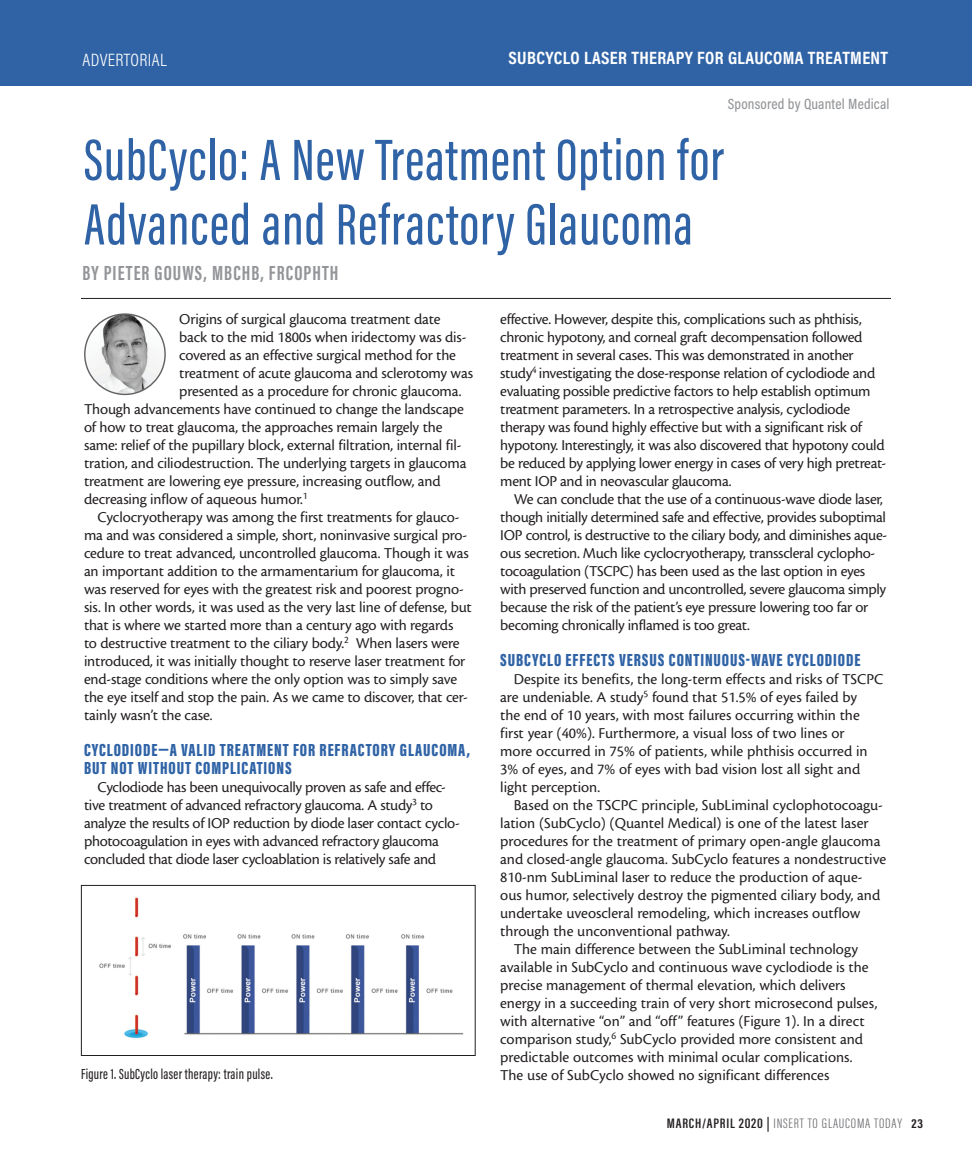
<style>
.page{position:relative;width:972px;height:1161px;background:#fff}
.page>*{position:absolute;margin:0;border:0;box-sizing:border-box;transform-origin:0 0}
.headline{font:500 60px/64.5px "Acumin Pro Extra Cond";letter-spacing:.015em;color:#2f63a6}
.author{font:700 21px "Acumin Pro Extra Cond";letter-spacing:.05em;color:#939598}
.subhead{font:900 18px/18px "Acumin Pro Extra Cond";letter-spacing:.05em;color:#2f63a6}
.Supp_Headline{font:700 18px "Acumin Pro Cond";letter-spacing:.02em;color:#fff}
.Supp_Headline-2{font:300 18px "Acumin Pro Cond";letter-spacing:.02em;color:#fff}
.body{font:15.75px/18px "Cronos MM 408 10";letter-spacing:-.01em;color:#231f20}
.t1{font:500 15px "Acumin Pro Extra Cond";letter-spacing:.02em;color:#231f20}
.Supp_Byline{font:500 15px "Acumin Pro Cond";letter-spacing:.01em;color:#939598}
.t2{font:300 14.1px "Acumin Pro Extra Cond";letter-spacing:.05em;color:#6c6d70;scale:1.11 1}
.s1{font-weight:600;color:#231f20}
.s2{font-weight:700;font-size:13.35px;color:#231f20}
</style>
<div class="page">
<img style="left:85px;top:314px;width:80px;height:80px;border-radius:40px">
<div style="left:84px;top:313px;width:82px;height:82px;border:1px solid #636366;border-radius:50%"></div>
<div style="left:0;top:0;width:972px;height:85px;background:#2f63a6"></div>
<hr style="left:81px;top:298px;width:810px;height:1px;background:#231f20">
<img style="left:99px;top:897px;width:365px;height:142px">
<div style="left:81px;top:885px;width:395px;height:171px;border:1px solid #231f20"></div>
<p class="Supp_Headline-2" style="left:82px;top:48px;width:86px">ADVERTORIAL</p>
<p class="Supp_Headline" style="left:508px;top:46px;width:381px">SUBCYCLO LASER THERAPY FOR GLAUCOMA TREATMENT</p>
<p class="Supp_Byline" style="left:728px;top:94px;width:163px">Sponsored by Quantel Medical</p>
<p class="headline" style="left:84px;top:127px;width:641px">SubCyclo: A New Treatment Option for<br>Advanced and Refractory Glaucoma</p>
<p class="author" style="left:82px;top:260px;width:257px">BY PIETER GOUWS, MBCHB, FRCOPHTH</p>
<p class="body" style="left:179px;top:310px;width:263px">Origins of surgical glaucoma treatment date</p>
<p class="body" style="left:179px;top:328px;width:289px">back to the mid 1800s when iridectomy was dis-</p>
<p class="body" style="left:179px;top:346px;width:278px">covered as an effective surgical method for the</p>
<p class="body" style="left:179px;top:364px;width:295px">treatment of acute glaucoma and sclerotomy was</p>
<p class="body" style="left:179px;top:382px;width:284px">presented as a procedure for chronic glaucoma.</p>
<p class="body" style="left:84px;top:400px;width:381px">Though advancements have continued to change the landscape</p>
<p class="body" style="left:84px;top:418px;width:360px">of how to treat glaucoma, the approaches remain largely the</p>
<p class="body" style="left:84px;top:436px;width:379px">same: relief of the pupillary block, external filtration, internal fil-</p>
<p class="body" style="left:84px;top:454px;width:384px">tration, and ciliodestruction. The underlying targets in glaucoma</p>
<p class="body" style="left:84px;top:472px;width:358px">treatment are lowering eye pressure, increasing outflow, and</p>
<p class="body" style="left:84px;top:490px;width:225px">decreasing inflow of aqueous humor.<sup>1</sup></p>
<p class="body" style="left:84px;top:508px;width:389px;text-indent:14px">Cyclocryotherapy was among the first treatments for glauco&shy;ma and was considered a simple, short, noninvasive surgical pro&shy;cedure to treat advanced, uncontrolled glaucoma. Though it was an important addition to the armamentarium for glaucoma, it was reserved for eyes with the greatest risk and poorest progno&shy;sis. In other words, it was used as the very last line of defense, but that is where we started more than a century ago with regards<br>to destructive treatment to the ciliary body.<sup>2</sup> When lasers were introduced, it was initially thought to reserve laser treatment for end-stage conditions where the only option was to simply save the eye itself and stop the pain. As we came to discover, that cer&shy;tainly wasn’t the case.</p>
<p class="subhead" style="left:84px;top:741px;width:388px">CYCLODIODE—A VALID TREATMENT FOR REFRACTORY GLAUCOMA,<br>BUT NOT WITHOUT COMPLICATIONS</p>
<p class="body" style="left:84px;top:778px;width:377px;text-indent:14px">Cyclodiode has been unequivocally proven as safe and effec&shy;tive treatment of advanced refractory glaucoma. A study<sup>3</sup> to analyze the results of IOP reduction by diode laser contact cyclo&shy;photocoagulation in eyes with advanced refractory glaucoma concluded that diode laser cycloablation is relatively safe and</p>
<p class="t1" style="left:81px;top:1065px;width:193px">Figure 1. SubCyclo laser therapy: train pulse.</p>
<p class="body" style="left:500px;top:310px;width:387px">effective. However, despite this, complications such as phthisis, chronic hypotony, and corneal graft decompensation followed treatment in several cases. This was demonstrated in another study<sup>4</sup> investigating the dose-response relation of cyclodiode and evaluating possible predictive factors to help establish optimum treatment parameters. In a retrospective analysis, cyclodiode therapy was found highly effective but with a significant risk of hypotony. Interestingly, it was also discovered that hypotony could be reduced by applying lower energy in cases of very high pretreat&shy;ment IOP and in neovascular glaucoma.</p>
<p class="body" style="left:500px;top:490px;width:389px;text-indent:14px">We can conclude that the use of a continuous-wave diode laser, though initially determined safe and effective, provides suboptimal IOP control, is destructive to the ciliary body, and diminishes aque&shy;ous secretion. Much like cyclocryotherapy, transscleral cyclopho&shy;tocoagulation (TSCPC) has been used as the last option in eyes with preserved function and uncontrolled, severe glaucoma simply because the risk of the patient’s eye pressure lowering too far or becoming chronically inflamed is too great.</p>
<p class="subhead" style="left:500px;top:651px;width:362px">SUBCYCLO EFFECTS VERSUS CONTINUOUS-WAVE CYCLODIODE</p>
<p class="body" style="left:500px;top:670px;width:385px;text-indent:14px">Despite its benefits, the long-term effects and risks of TSCPC are undeniable. A study<sup>5</sup> found that 51.5% of eyes failed by<br>the end of 10 years, with most failures occurring within the first year (40%). Furthermore, a visual loss of two lines or<br>more occurred in 75% of patients, while phthisis occurred in 3% of eyes, and 7% of eyes with bad vision lost all sight and light perception.</p>
<p class="body" style="left:500px;top:796px;width:388px;text-indent:14px">Based on the TSCPC principle, SubLiminal cyclophotocoagu&shy;lation (SubCyclo) (Quantel Medical) is one of the latest laser procedures for the treatment of primary open-angle glaucoma and closed-angle glaucoma. SubCyclo features a nondestructive 810-nm SubLiminal laser to reduce the production of aque&shy;ous humor, selectively destroy the pigmented ciliary body, and undertake uveoscleral remodeling, which increases outflow through the unconventional pathway.</p>
<p class="body" style="left:500px;top:940px;width:379px;text-indent:14px">The main difference between the SubLiminal technology available in SubCyclo and continuous wave cyclodiode is the precise management of thermal elevation, which delivers energy in a succeeding train of very short microsecond pulses, with alternative “on” and “off” features (Figure 1). In a direct comparison study,<sup>6</sup> SubCyclo provided more consistent and predictable outcomes with minimal ocular complications.<br>The use of SubCyclo showed no significant differences</p>
<p class="t2" style="left:667px;top:1115px;width:232px"><span class="s1">MARCH/APRIL 2020 |</span> INSERT TO GLAUCOMA TODAY <span class="s2">23</span></p>
</div>
